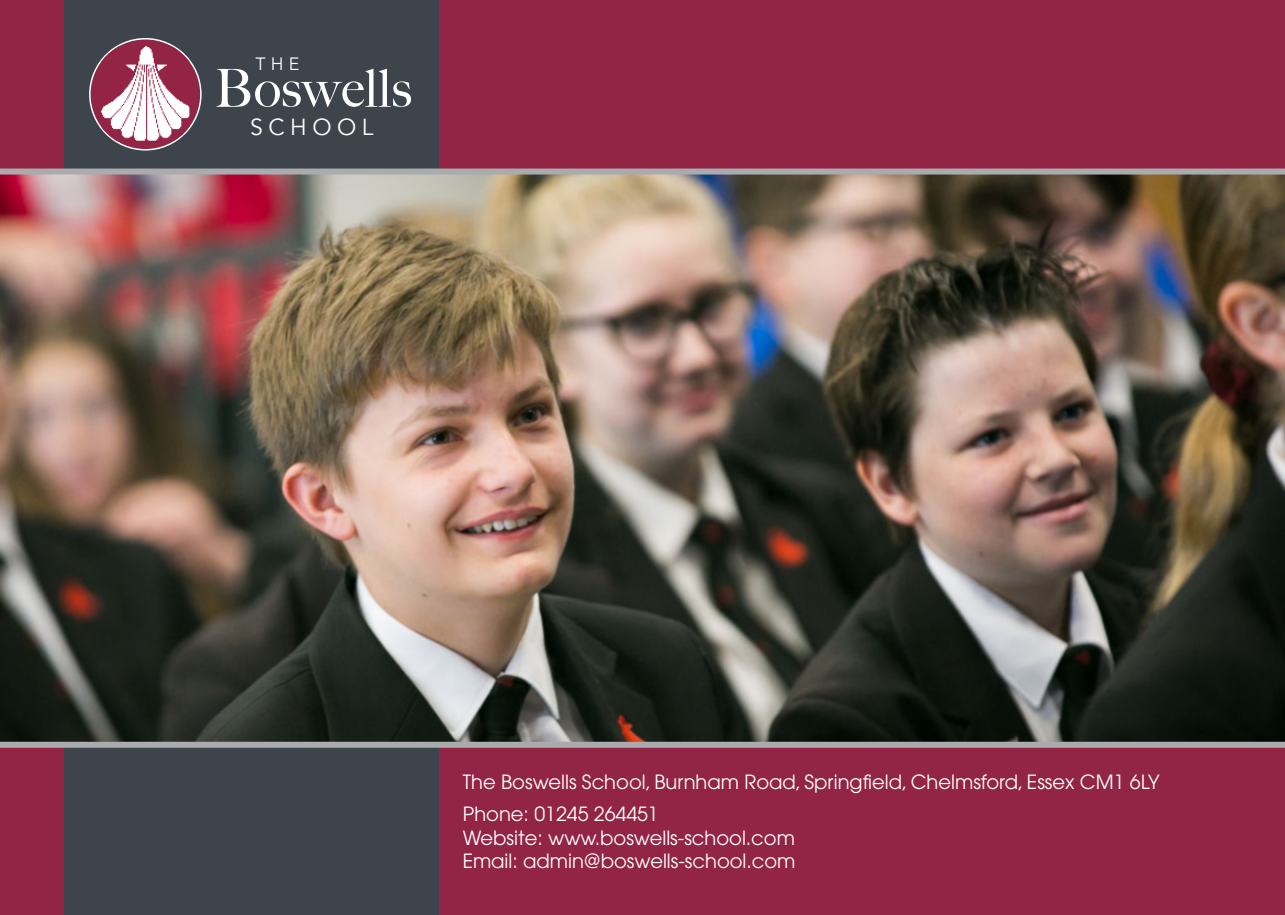
<style>
.page{position:relative;width:1285px;height:915px;background:#fff}
.page>*{position:absolute;margin:0;border:0;box-sizing:border-box;transform-origin:0 0}
.t1{font:500 52.5px "Big Caslon";letter-spacing:.01em;color:#fff}
.t2{font:22.95px "Avenir";letter-spacing:.24em;color:#fff}
.t3{font:19.5px/32.4px "Avant Garde";color:#fff}
.t4{font:17.7px "Avenir";color:#fff}
</style>
<div class="page">
<div style="left:0;top:0;width:1284px;height:914px;background:#922446"></div>
<div style="left:64px;top:0;width:374px;height:914px;background:#3d444b"></div>
<svg style="left:89px;top:38px;width:112px;height:112px"></svg>
<img style="left:101px;top:46px;width:88px;height:95px">
<img style="left:0;top:174px;width:1284px;height:567px">
<div style="left:0;top:168px;width:1284px;height:6px;background:#a9abad"></div>
<div style="left:0;top:741px;width:1284px;height:6px;background:#a9abad"></div>
<p class="t4" style="left:255px;top:53px;width:46px">THE</p>
<h1 class="t1" style="left:214px;top:58px;width:199px">Boswells</h1>
<p class="t2" style="left:250px;top:113px;width:125px">SCHOOL</p>
<p class="t3" style="left:463px;top:767px;width:698px">The Boswells School, Burnham Road, Springfield, Chelmsford, Essex CM1 6LY<br>Phone: 01245 264451</p>
<p class="t3" style="left:463px;top:827px;width:334px;line-height:23.4px">Website: www.boswells-school.com<br>Email: admin@boswells-school.com</p>
</div>
